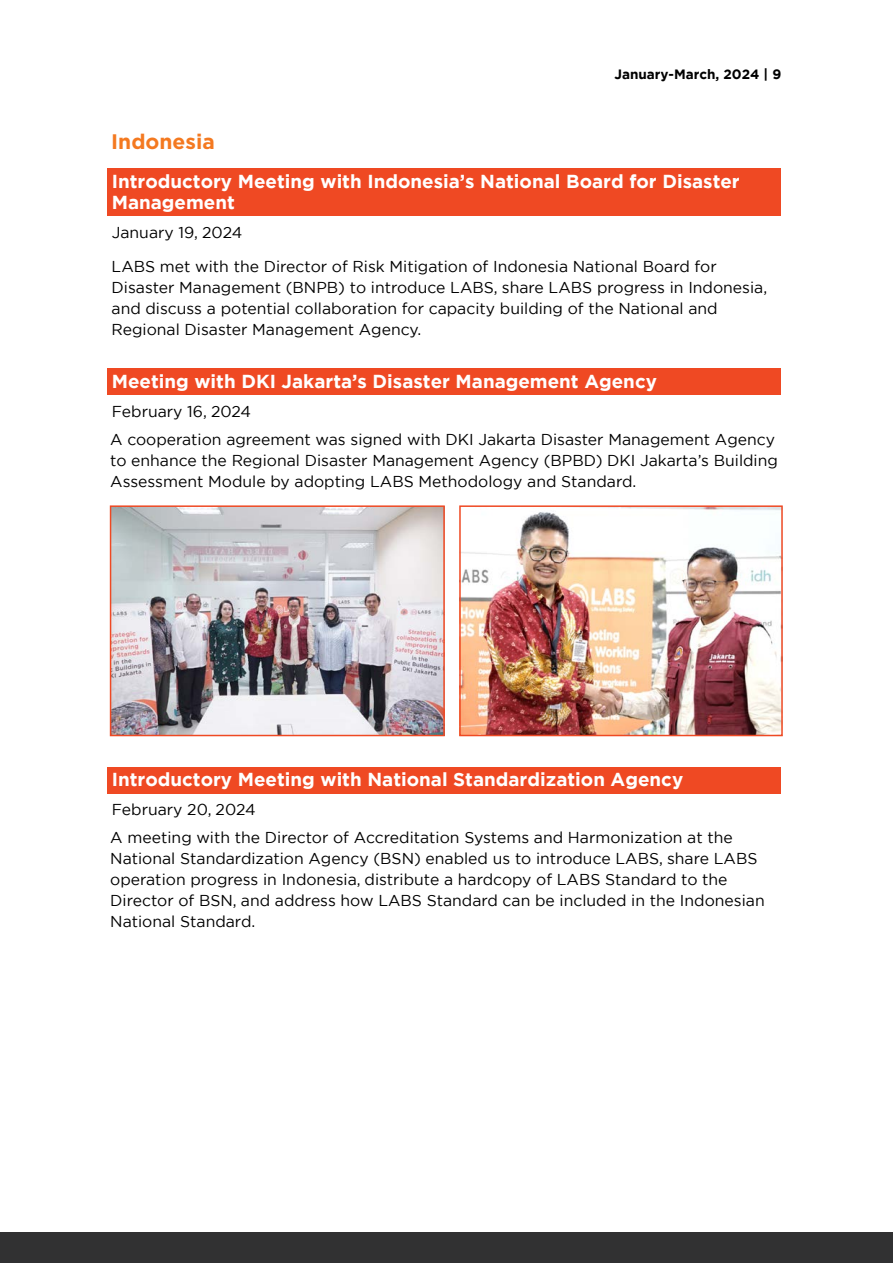
<style>
.page{position:relative;width:893px;height:1263px;background:#fff}
.page>*{position:absolute;margin:0;border:0;box-sizing:border-box;transform-origin:0 0}
.t1{font:700 21px "Gotham";color:#f47920}
.t2{font:700 18.75px/21px "Gotham";color:#fff}
.t3{font:15.75px/21px "Gotham";color:#000}
.t4{font:700 13.5px "Gotham";color:#000}
</style>
<div class="page">
<div style="left:0;top:1233px;width:893px;height:30px;background:#313132"></div>
<div style="left:108px;top:169px;width:673px;height:47px;background:#ef4923"></div>
<div style="left:108px;top:368px;width:673px;height:27px;background:#ef4923"></div>
<div style="left:108px;top:767px;width:673px;height:26px;background:#ef4923"></div>
<img style="left:113px;top:508px;width:329px;height:225px">
<div style="left:110px;top:505px;width:335px;height:231px;border:2px solid #ef4923"></div>
<img style="left:462px;top:508px;width:318px;height:225px">
<div style="left:459px;top:505px;width:324px;height:231px;border:2px solid #ef4923"></div>
<h1 class="t1" style="left:111px;top:128px;width:105px">Indonesia</h1>
<p class="t4" style="left:614px;top:66px;width:168px">January-March, 2024 | 9</p>
<p class="t2" style="left:112px;top:171px;width:629px">Introductory Meeting with Indonesia’s National Board for Disaster<br>Management</p>
<p class="t3" style="left:112px;top:222px;width:132px">January 19, 2024</p>
<p class="t3" style="left:112px;top:255px;width:657px">LABS met with the Director of Risk Mitigation of Indonesia National Board for Disaster Management (BNPB) to introduce LABS, share LABS progress in Indonesia, and discuss a potential collaboration for capacity building of the National and Regional Disaster Management Agency.</p>
<p class="t2" style="left:112px;top:370px;width:547px">Meeting with DKI Jakarta’s Disaster Management Agency</p>
<p class="t3" style="left:112px;top:400px;width:141px">February 16, 2024</p>
<p class="t3" style="left:110px;top:428px;width:669px">A cooperation agreement was signed with DKI Jakarta Disaster Management Agency to enhance the Regional Disaster Management Agency (BPBD) DKI Jakarta’s Building<br>Assessment Module by adopting LABS Methodology and Standard.</p>
<p class="t2" style="left:112px;top:769px;width:573px">Introductory Meeting with National Standardization Agency</p>
<p class="t3" style="left:112px;top:798px;width:145px">February 20, 2024</p>
<p class="t3" style="left:110px;top:827px;width:656px">A meeting with the Director of Accreditation Systems and Harmonization at the National Standardization Agency (BSN) enabled us to introduce LABS, share LABS operation progress in Indonesia, distribute a hardcopy of LABS Standard to the Director of BSN, and address how LABS Standard can be included in the Indonesian National Standard.</p>
</div>
